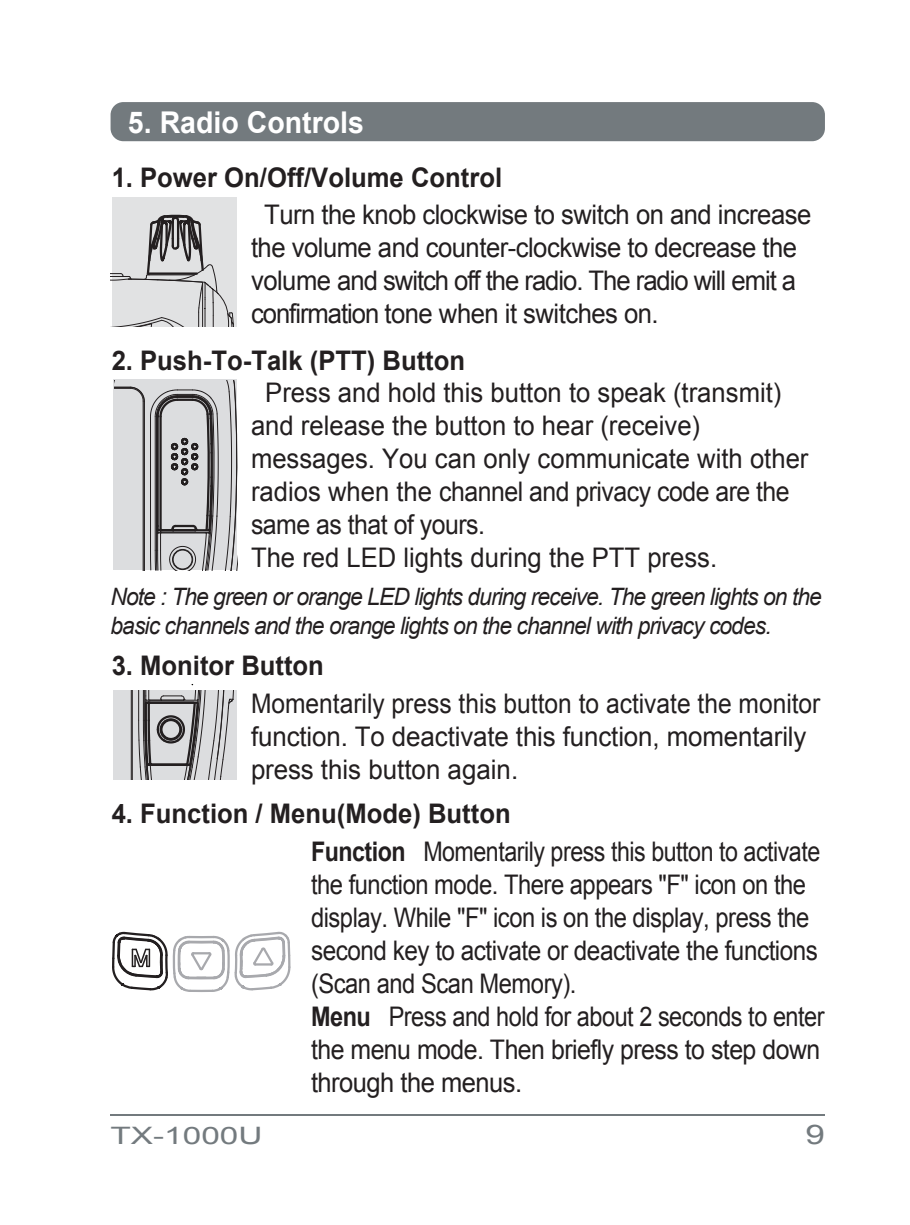
<style>
.page{position:relative;width:910px;height:1225px;background:#fff}
.page>*{position:absolute;margin:0;border:0;box-sizing:border-box;transform-origin:0 0}
.t1{font:700 30px "Arial";color:#fff;scale:.95 1}
.t2{font:27px/33px "Arial";letter-spacing:-.02em;color:#231f20;scale:.86 1}
.t3{font:27px/33px "Arial";color:#231f20;scale:.95 1}
.t4{font:27px/33px "Arial";letter-spacing:-.02em;color:#231f20;scale:.95 1}
.t5{font:27px/33px "Arial";color:#231f20;scale:.91 1}
.t6{font:700 27px "Arial";color:#231f20;scale:.95 1}
.t7{font:27px "Arial";color:#737a7e;scale:1.29 1}
.t8{font:italic 24px/28.5px "Arial";letter-spacing:-.04em;color:#231f20;scale:.95 1}
.t9{font:24px "Arial";color:#737a7e;scale:1.39 1}
.s1{font-weight:700}
</style>
<div class="page">
<div style="left:114px;top:690px;width:123px;height:89px;background:#dcdddf"></div>
<div style="left:112px;top:198px;width:124px;height:129px;background:#e1e2e3"></div>
<div style="left:111px;top:102px;width:714px;height:39px;background:#737a7e;border-radius:13px"></div>
<hr style="left:111px;top:1114px;width:714px;height:2px;background:#737a7e">
<svg style="left:112px;top:931px;width:179px;height:61px"></svg>
<svg style="left:111px;top:214px;width:123px;height:113px"></svg>
<svg style="left:114px;top:380px;width:124px;height:191px;background:#bababc"></svg>
<hr style="left:132px;top:690px;width:1px;height:89px;background:#231f20">
<hr style="left:131px;top:690px;width:1px;height:89px;background:#231f20">
<svg style="left:138px;top:684px;width:96px;height:95px"></svg>
<p class="t1" style="left:128px;top:111px;width:250px">5. Radio Controls</p>
<p class="t6" style="left:112px;top:167px;width:413px">1. Power On/Off/Volume Control</p>
<p class="t4" style="left:251px;top:200px;width:591px;text-indent:13px">Turn the knob clockwise to switch on and increase the volume and counter-clockwise to decrease the volume and switch off the radio. The radio will emit a confirmation tone when it switches on.</p>
<p class="t6" style="left:112px;top:350px;width:374px">2. Push-To-Talk (PTT) Button</p>
<p class="t3" style="left:251px;top:378px;width:588px;text-indent:14px">Press and hold this button to speak (transmit) and release the button to hear (receive) messages. You can only communicate with other radios when the channel and privacy code are the same as that of yours.<br>The red LED lights during the PTT press.</p>
<p class="t8" style="left:111px;top:584px;width:750px">Note : The green or orange LED lights during receive. The green lights on the basic channels and the orange lights on the channel with privacy codes.</p>
<p class="t6" style="left:112px;top:656px;width:225px">3. Monitor Button</p>
<p class="t5" style="left:251px;top:689px;width:627px">Momentarily press this button to activate the monitor function. To deactivate this function, momentarily press this button again.</p>
<p class="t6" style="left:112px;top:803px;width:421px">4. Function / Menu(Mode) Button</p>
<p class="t2" style="left:311px;top:837px;width:599px"><span class="s1">Function</span> Momentarily press this button to activate the function mode. There appears "F" icon on the display. While "F" icon is on the display, press the second key to activate or deactivate the functions (Scan and Scan Memory).<br><span class="s1">Menu</span> Press and hold for about 2 seconds to enter the menu mode. Then briefly press to step down through the menus.</p>
<p class="t9" style="left:111px;top:1126px;width:111px">TX-1000U</p>
<p class="t7" style="left:805px;top:1124px;width:17px">9</p>
</div>
